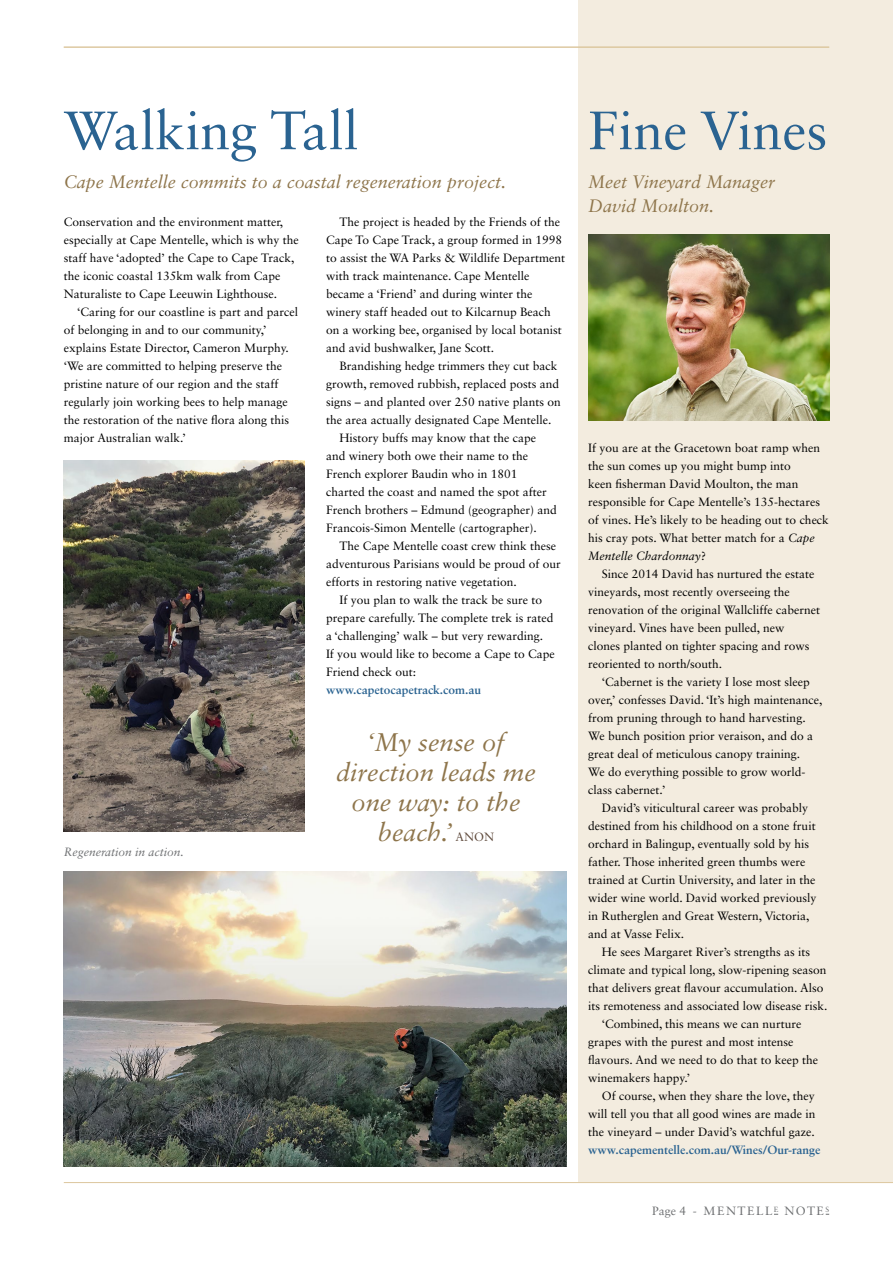
<style>
.page{position:relative;width:893px;height:1263px;background:#fff}
.page>*{position:absolute;margin:0;border:0;box-sizing:border-box;transform-origin:0 0}
.h1_mega{font:54px "Sabon LT Std";color:#2a6391}
.t1{font:italic 25.5px/30px "Sabon LT Std";color:#8e754b;text-align:center}
.Leadin{font:italic 18px/24.8px "Sabon LT Std";color:#8e754b}
.t2{font:12px/18px "Sabon LT Std";color:#000}
.t3{font:700 12px "Sabon LT Std";color:#2a6391}
.Image_Caption{font:italic 12px "Sabon LT Std";color:#6e7072}
.t4{font:12px "Sabon LT Std";letter-spacing:.13em;color:#6e7072}
.s1{font-weight:700;color:#2a6391}
.s2{font-style:normal;font-size:12px;color:#5e493b}
.s3{font-style:italic}
</style>
<div class="page">
<div style="left:578px;top:0;width:315px;height:1182px;background:#f3ecdf"></div>
<hr style="left:64px;top:1182px;width:829px;height:1px;background:#dcc79e">
<hr style="left:64px;top:47px;width:765px;height:1px;background:#dcc79e">
<img style="left:588px;top:235px;width:241px;height:186px">
<img style="left:64px;top:872px;width:503px;height:294px">
<img style="left:64px;top:460px;width:241px;height:371px">
<p class="h1_mega" style="left:64px;top:98px;width:296px">Walking Tall</p>
<p class="Leadin" style="left:64px;top:169px;width:444px">Cape Mentelle commits to a coastal regeneration project.</p>
<p class="t2" style="left:64px;top:213px;width:236px">Conservation and the environment matter, especially at Cape Mentelle, which is why the staff have ‘adopted’ the Cape to Cape Track, the iconic coastal 135km walk from Cape Naturaliste to Cape Leeuwin Lighthouse.</p>
<p class="t2" style="left:64px;top:303px;width:236px;text-indent:14px">‘Caring for our coastline is part and parcel of belonging in and to our community,’ explains Estate Director, Cameron Murphy. ‘We are committed to helping preserve the pristine nature of our region and the staff regularly join working bees to help manage the restoration of the native flora along this major Australian walk.’</p>
<p class="Image_Caption" style="left:64px;top:845px;width:122px">Regeneration in action.</p>
<p class="t2" style="left:326px;top:213px;width:241px;text-indent:14px">The project is headed by the Friends of the Cape To Cape Track, a group formed in 1998 to assist the WA Parks &amp; Wildlife Department with track maintenance. Cape Mentelle became a ‘Friend’ and during winter the winery staff headed out to Kilcarnup Beach on a working bee, organised by local botanist and avid bushwalker, Jane Scott.</p>
<p class="t2" style="left:326px;top:357px;width:236px;text-indent:14px">Brandishing hedge trimmers they cut back growth, removed rubbish, replaced posts and signs – and planted over 250 native plants on the area actually designated Cape Mentelle.</p>
<p class="t2" style="left:326px;top:429px;width:232px;text-indent:14px">History buffs may know that the cape and winery both owe their name to the French explorer Baudin who in 1801 charted the coast and named the spot after French brothers – Edmund (geographer) and Francois-Simon Mentelle (cartographer).</p>
<p class="t2" style="left:326px;top:537px;width:236px;text-indent:14px">The Cape Mentelle coast crew think these adventurous Parisians would be proud of our efforts in restoring native vegetation.</p>
<p class="t2" style="left:326px;top:591px;width:230px;text-indent:14px">If you plan to walk the track be sure to prepare carefully. The complete trek is rated a ‘challenging’ walk – but very rewarding.<br>If you would like to become a Cape to Cape Friend check out: <span class="s1">www.capetocapetrack.com.au</span></p>
<p class="t1" style="left:336px;top:727px;width:201px">‘My sense of direction leads me one way: to the beach.’ <span class="s2">ANON</span></p>
<p class="h1_mega" style="left:588px;top:98px;width:241px">Fine Vines</p>
<p class="Leadin" style="left:588px;top:169px;width:189px">Meet Vineyard Manager<br>David Moulton.</p>
<p class="t2" style="left:588px;top:439px;width:242px">If you are at the Gracetown boat ramp when the sun comes up you might bump into<br>keen fisherman David Moulton, the man responsible for Cape Mentelle’s 135-hectares of vines. He’s likely to be heading out to check his cray pots. What better match for a <span class="s3">Cape Mentelle Chardonnay</span>?</p>
<p class="t2" style="left:588px;top:565px;width:233px;text-indent:14px">Since 2014 David has nurtured the estate vineyards, most recently overseeing the renovation of the original Wallcliffe cabernet vineyard. Vines have been pulled, new<br>clones planted on tighter spacing and rows reoriented to north/south.</p>
<p class="t2" style="left:588px;top:673px;width:236px;text-indent:14px">‘Cabernet is the variety I lose most sleep over,’ confesses David. ‘It’s high maintenance, from pruning through to hand harvesting.<br>We bunch position prior veraison, and do a great deal of meticulous canopy training.<br>We do everything possible to grow world&shy;class cabernet.’</p>
<p class="t2" style="left:588px;top:799px;width:230px;text-indent:14px">David’s viticultural career was probably destined from his childhood on a stone fruit orchard in Balingup, eventually sold by his father. Those inherited green thumbs were trained at Curtin University, and later in the wider wine world. David worked previously in Rutherglen and Great Western, Victoria, and at Vasse Felix.</p>
<p class="t2" style="left:588px;top:943px;width:241px;text-align:center">He sees Margaret River’s strengths as its climate and typical long, slow-ripening season that delivers great flavour accumulation. Also its remoteness and associated low disease risk.</p>
<p class="t2" style="left:588px;top:1015px;width:231px;text-indent:14px">‘Combined, this means we can nurture grapes with the purest and most intense flavours. And we need to do that to keep the winemakers happy.’</p>
<p class="t2" style="left:588px;top:1087px;width:229px;text-align:justify;text-indent:14px">Of course, when they share the love, they will tell you that all good wines are made in the vineyard – under David’s watchful gaze.</p>
<p class="t3" style="left:588px;top:1142px;width:234px">www.capementelle.com.au/Wines/Our-range</p>
<p class="t4" style="left:652px;top:1203px;width:178px">Page 4 - MENTELL<sup>E</sup> NOTE<sup>S</sup></p>
</div>
